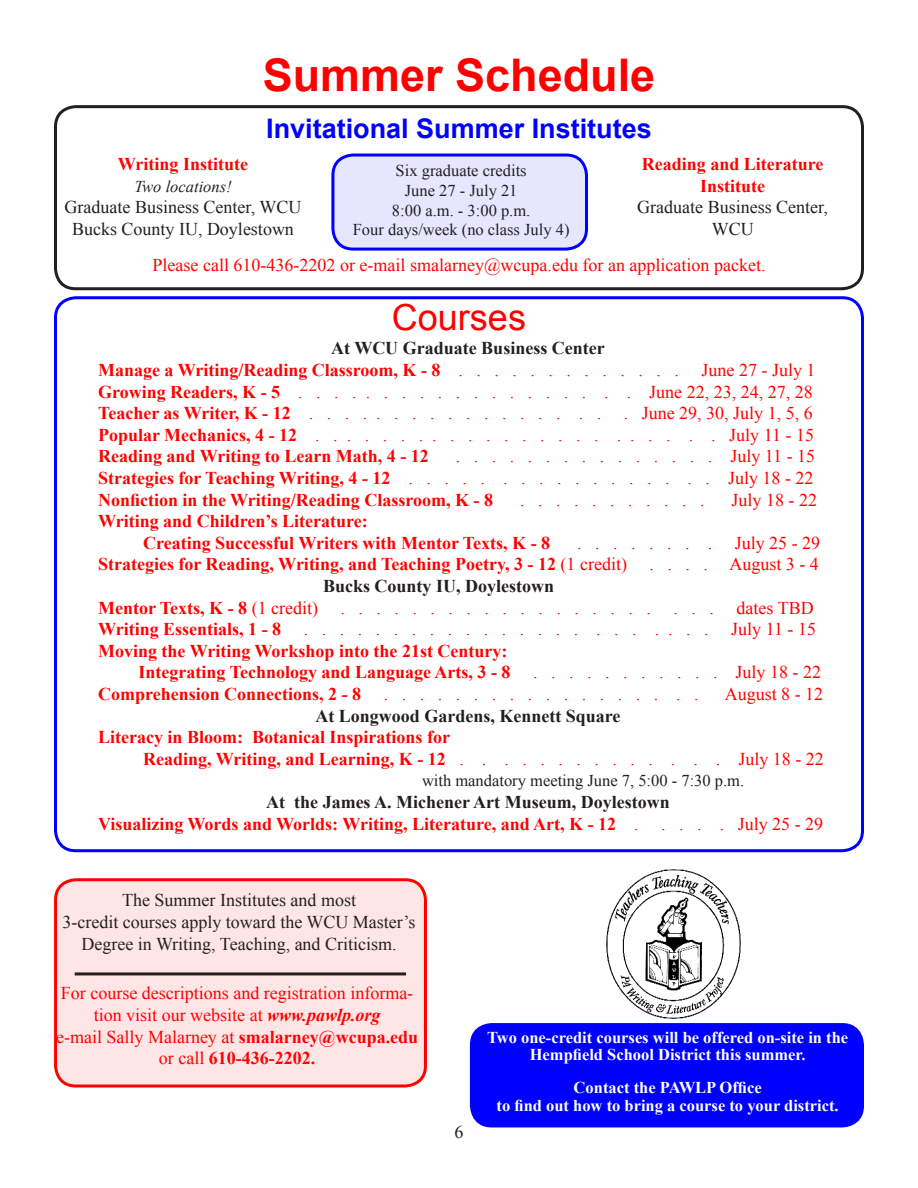
<style>
.page{position:relative;width:918px;height:1188px;background:#fff}
.page>*{position:absolute;margin:0;border:0;box-sizing:border-box;transform-origin:0 0}
.t1{font:700 45px "Arial";color:#f00}
.t2{font:36px "Arial";color:#f00}
.t3{font:700 27px "Arial";color:#00f}
.t4{font:700 18px/21.6px "Times New Roman";color:#f00}
.t5{font:18px/21.6px "Times New Roman";color:#f00;text-align:center}
.t6{font:18px/21.6px "Times New Roman";color:#231f20;text-align:center}
.t7{font:700 18px "Times New Roman";color:#231f20}
.t8{font:700 16.5px/16.5px "Times New Roman";color:#fff;text-align:center}
.t9{font:16.5px "Times New Roman";color:#231f20}
.t10{font:italic 16.5px "Times New Roman";color:#231f20}
.s1{font-weight:400}
.s2{font-weight:700}
.s3{font-weight:700;font-style:italic}
</style>
<div class="page">
<img style="left:607px;top:869px;width:134px;height:149px">
<div style="left:54px;top:105px;width:810px;height:185px;border:3px solid #231f20;border-radius:20px"></div>
<div style="left:54px;top:296px;width:810px;height:556px;border:3px solid #00f;border-radius:20px"></div>
<div style="left:471px;top:1025px;width:391px;height:101px;background:#00f;border-radius:20px"></div>
<div style="left:470px;top:1023px;width:394px;height:104px;border:3px solid #00f;border-radius:20px"></div>
<div style="left:56px;top:880px;width:369px;height:206px;background:#ffe6e6;border-radius:20px"></div>
<div style="left:54px;top:878px;width:373px;height:210px;border:3px solid #f00;border-radius:20px"></div>
<hr style="left:75px;top:972px;width:331px;height:3px;background:#231f20">
<div style="left:333px;top:155px;width:253px;height:94px;background:#e6e6ff;border-radius:20px"></div>
<div style="left:331px;top:154px;width:257px;height:97px;border:3px solid #00f;border-radius:20px"></div>
<p class="t1" style="left:263px;top:46px;width:394px">Summer Schedule</p>
<p class="t3" style="left:266px;top:111px;width:387px">Invitational Summer Institutes</p>
<p class="t4" style="left:642px;top:153px;width:183px;text-align:center">Reading and Literature<br>Institute</p>
<p class="t6" style="left:637px;top:196px;width:192px">Graduate Business Center,<br>WCU</p>
<p class="t5" style="left:153px;top:254px;width:614px">Please call 610-436-2202 or e-mail smalarney@wcupa.edu for an application packet.</p>
<p class="t2" style="left:392px;top:293px;width:136px">Courses</p>
<p class="t4" style="left:118px;top:153px;width:132px">Writing Institute</p>
<p class="t10" style="left:134px;top:175px;width:99px">Two locations!</p>
<p class="t6" style="left:65px;top:196px;width:238px">Graduate Business Center, WCU</p>
<p class="t6" style="left:72px;top:218px;width:223px">Bucks County IU, Doylestown</p>
<p class="t9" style="left:396px;top:159px;width:133px">Six graduate credits</p>
<p class="t9" style="left:405px;top:179px;width:114px">June 27 - July 21</p>
<p class="t9" style="left:392px;top:199px;width:140px">8:00 a.m. - 3:00 p.m.</p>
<p class="t9" style="left:353px;top:219px;width:218px">Four days/week (no class July 4)</p>
<p class="t7" style="left:331px;top:336px;width:275px">At WCU Graduate Business Center</p>
<p class="t4" style="left:98px;top:359px;width:583px">Manage a Writing/Reading Classroom, K - 8 <span class="s1">. . . . . . . . . . . . .</span></p>
<p class="t5" style="left:702px;top:359px;width:115px">June 27 - July 1</p>
<p class="t5" style="left:98px;top:381px;width:716px"><span class="s2">Growing Readers, K - 5</span> . . . . . . . . . . . . . . . . . . . June 22, 23, 24, 27, 28</p>
<p class="t4" style="left:98px;top:402px;width:505px">Teacher as Writer, K - 12 <span class="s1">. . . . . . . . . . . . . . . . .</span></p>
<p class="t5" style="left:624px;top:402px;width:190px">. June 29, 30, July 1, 5, 6</p>
<p class="t5" style="left:98px;top:424px;width:717px"><span class="s2">Popular Mechanics, 4 - 12</span> . . . . . . . . . . . . . . . . . . . . . . . July 11 - 15</p>
<p class="t4" style="left:98px;top:445px;width:332px">Reading and Writing to Learn Math, 4 - 12</p>
<p class="t5" style="left:456px;top:445px;width:361px">. . . . . . . . . . . . . . . July 11 - 15</p>
<p class="t4" style="left:98px;top:467px;width:717px">Strategies for Teaching Writing, 4 - 12 <span class="s1">. . . . . . . . . . . . . . . . . July 18 - 22</span></p>
<p class="t4" style="left:98px;top:488px;width:397px">Nonfiction in the Writing/Reading Classroom, K - 8</p>
<p class="t5" style="left:520px;top:489px;width:186px">. . . . . . . . . . .</p>
<p class="t5" style="left:732px;top:489px;width:87px">July 18 - 22</p>
<p class="t4" style="left:143px;top:510px;width:409px;text-indent:-45px">Writing and Children’s Literature:<br>Creating Successful Writers with Mentor Texts, K - 8</p>
<p class="t5" style="left:577px;top:532px;width:136px">. . . . . . . .</p>
<p class="t5" style="left:735px;top:532px;width:87px">July 25 - 29</p>
<p class="t4" style="left:98px;top:553px;width:530px">Strategies for Reading, Writing, and Teaching Poetry, 3 - 12 <span class="s1">(1 credit)</span></p>
<p class="t5" style="left:650px;top:553px;width:171px">. . . . August 3 - 4</p>
<p class="t7" style="left:323px;top:574px;width:233px">Bucks County IU, Doylestown</p>
<p class="t4" style="left:98px;top:596px;width:222px">Mentor Texts, K - 8 <span class="s1">(1 credit)</span></p>
<p class="t5" style="left:341px;top:597px;width:312px">. . . . . . . . . . . . . . . . . .</p>
<p class="t5" style="left:674px;top:597px;width:42px">. . .</p>
<p class="t5" style="left:737px;top:597px;width:79px">dates TBD</p>
<p class="t5" style="left:98px;top:618px;width:612px"><span class="s2">Writing Essentials, 1 - 8</span> . . . . . . . . . . . . . . . . . . . . . . .</p>
<p class="t5" style="left:731px;top:618px;width:86px">July 11 - 15</p>
<p class="t4" style="left:98px;top:640px;width:414px;text-align:right">Moving the Writing Workshop into the 21st Century:<br>Integrating Technology and Language Arts, 3 - 8</p>
<p class="t5" style="left:533px;top:661px;width:289px">. . . . . . . . . . . July 18 - 22</p>
<p class="t4" style="left:98px;top:683px;width:265px">Comprehension Connections, 2 - 8</p>
<p class="t5" style="left:384px;top:683px;width:317px">. . . . . . . . . . . . . . . . . .</p>
<p class="t5" style="left:725px;top:683px;width:100px">August 8 - 12</p>
<p class="t7" style="left:315px;top:703px;width:307px">At Longwood Gardens, Kennett Square</p>
<p class="t4" style="left:143px;top:726px;width:682px;text-indent:-45px">Literacy in Bloom: Botanical Inspirations for<br>Reading, Writing, and Learning, K - 12 <span class="s1">. . . . . . . . . . . . . . July 18 - 22</span></p>
<p class="t9" style="left:422px;top:770px;width:324px">with mandatory meeting June 7, 5:00 - 7:30 p.m.</p>
<p class="t7" style="left:266px;top:790px;width:405px">At the James A. Michener Art Museum, Doylestown</p>
<p class="t4" style="left:98px;top:812px;width:542px">Visualizing Words and Worlds: Writing, Literature, and Art, K - 12 <span class="s1">.</span></p>
<p class="t5" style="left:661px;top:813px;width:163px">. . . . July 25 - 29</p>
<p class="t6" style="left:122px;top:889px;width:235px">The Summer Institutes and most</p>
<p class="t6" style="left:62px;top:911px;width:355px">3-credit courses apply toward the WCU Master’s<br>Degree in Writing, Teaching, and Criticism.</p>
<p class="t5" style="left:61px;top:982px;width:354px">For course descriptions and registration informa&shy;tion visit our website at <span class="s3">www.pawlp.org</span></p>
<p class="t5" style="left:56px;top:1026px;width:364px">e-mail Sally Malarney at <span class="s2">smalarney@wcupa.edu</span></p>
<p class="t4" style="left:159px;top:1047px;width:158px"><span class="s1">or call</span> 610-436-2202.</p>
<p class="t6" style="left:454px;top:1121px;width:10px">6</p>
<p class="t8" style="left:487px;top:1029px;width:363px">Two one-credit courses will be offered on-site in the<br>Hempfield School District this summer.</p>
<p class="t8" style="left:574px;top:1078px;width:190px">Contact the PAWLP Office</p>
<p class="t8" style="left:497px;top:1097px;width:344px">to find out how to bring a course to your district.</p>
</div>
